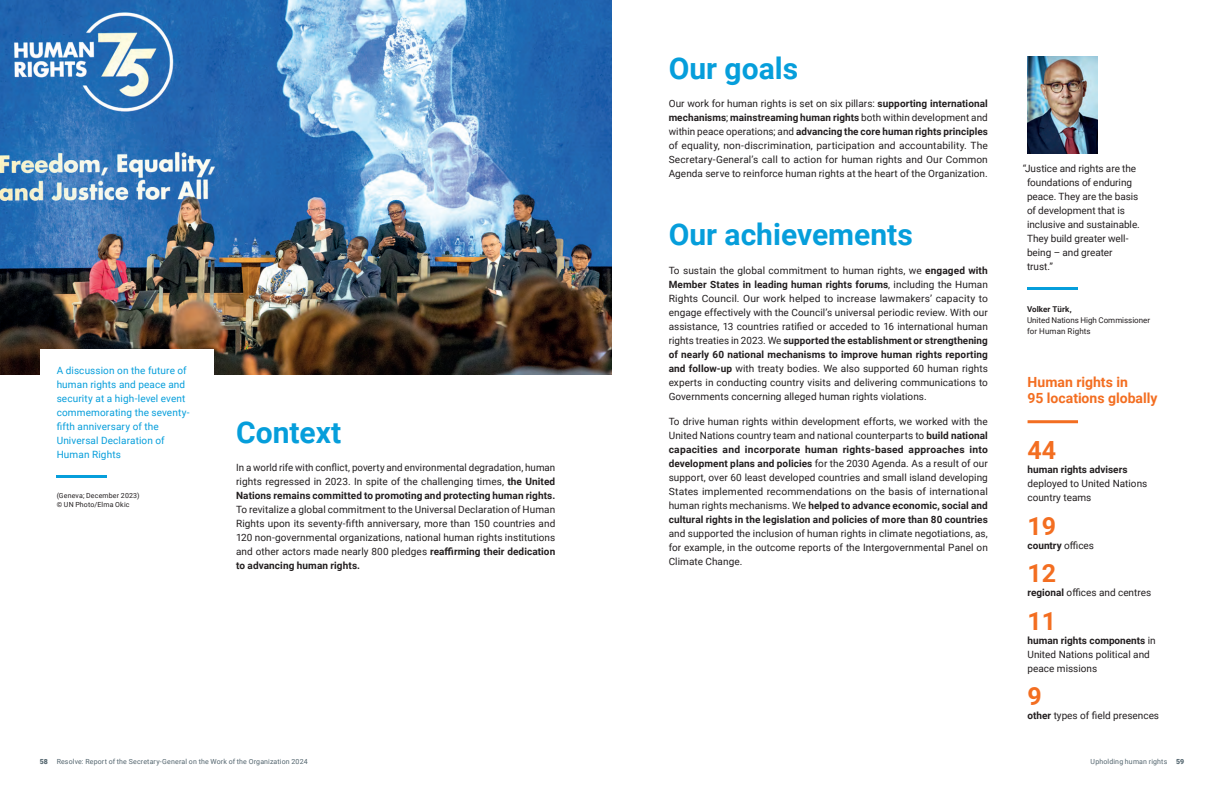
<style>
.page{position:relative;width:1224px;height:792px;background:#fff}
.page>*{position:absolute;margin:0;border:0;box-sizing:border-box;transform-origin:0 0}
.Paragraph_title{font:700 30px "Roboto";color:#069edb}
.Data{font:700 25px "Roboto";color:#f36e21}
.Highlight_Title{font:700 14px/16px "Roboto";color:#f36e21}
.Body_copy{font:10px/14px "Roboto";letter-spacing:.005em;color:#231f20;text-align:justify}
.Highlight_text{font:10px/14px "Roboto";color:#231f20}
.Caption_blue_text{font:10px/14px "Roboto";letter-spacing:.01em;color:#069edb}
.Highlight_text-2{font:700 10px "Roboto";color:#231f20}
.t1{font:8px/11px "Roboto";color:#231f20}
.t2{font:7px "Roboto";letter-spacing:.02em;color:#53656e}
.Caption_copyright_black{font:7px/9px "Roboto";letter-spacing:.025em;color:#231f20}
.t3{font:900 7px "Roboto";color:#53656e}
.s1{font-weight:700}
.s2{font-weight:400}
</style>
<div class="page">
<img style="left:0;top:0;width:612px;height:374px">
<div style="left:40px;top:350px;width:173px;height:174px;background:#fff"></div>
<hr style="left:57px;top:475px;width:50px;height:3px;background:#069edb">
<hr style="left:1028px;top:420px;width:50px;height:3px;background:#f36e21">
<img style="left:1028px;top:57px;width:69px;height:96px">
<hr style="left:1027px;top:287px;width:50px;height:3px;background:#069edb">
<p class="Caption_blue_text" style="left:57px;top:363px;width:134px">A discussion on the future of human rights and peace and security at a high-level event commemorating the seventy&shy;fifth anniversary of the<br>Universal Declaration of<br>Human Rights</p>
<p class="Caption_copyright_black" style="left:57px;top:491px;width:84px">(Geneva; December 2023) © UN Photo/Elma Okic</p>
<h2 class="Paragraph_title" style="left:236px;top:411px;width:107px">Context</h2>
<p class="Body_copy" style="left:236px;top:460px;width:321px">In a world rife with conflict, poverty and environmental degradation, human rights regressed in 2023. In spite of the challenging times, <span class="s1">the United Nations remains committed to promoting and protecting human rights.<br></span>To revitalize a global commitment to the Universal Declaration of Human Rights upon its seventy-fifth anniversary, more than 150 countries and 120 non-governmental organizations, national human rights institutions and other actors made nearly 800 pledges <span class="s1">reaffirming their dedication to advancing human rights.</span></p>
<h2 class="Paragraph_title" style="left:669px;top:48px;width:131px">Our goals</h2>
<p class="Body_copy" style="left:669px;top:96px;width:321px">Our work for human rights is set on six pillars: <span class="s1">supporting international mechanisms</span>; <span class="s1">mainstreaming human rights</span> both within development and within peace operations; and <span class="s1">advancing the core human rights principles </span>of equality, non-discrimination, participation and accountability. The Secretary-General’s call to action for human rights and Our Common Agenda serve to reinforce human rights at the heart of the Organization.</p>
<h2 class="Paragraph_title" style="left:669px;top:214px;width:246px">Our achievements</h2>
<p class="Body_copy" style="left:669px;top:263px;width:321px">To sustain the global commitment to human rights, we <span class="s1">engaged with Member States in leading human rights forums</span>, including the Human Rights Council. Our work helped to increase lawmakers’ capacity to engage effectively with the Council’s universal periodic review. With our assistance, 13 countries ratified or acceded to 16 international human rights treaties in 2023. We <span class="s1">supported the establishment or strengthening of nearly 60 national mechanisms to improve human rights reporting and follow-up</span> with treaty bodies. We also supported 60 human rights experts in conducting country visits and delivering communications to Governments concerning alleged human rights violations.</p>
<p class="Body_copy" style="left:669px;top:414px;width:321px">To drive human rights within development efforts, we worked with the United Nations country team and national counterparts to <span class="s1">build national capacities and incorporate human rights-based approaches into development plans and policies</span> for the 2030 Agenda. As a result of our support, over 60 least developed countries and small island developing States implemented recommendations on the basis of international human rights mechanisms. We <span class="s1">helped to advance economic, social and cultural rights in the legislation and policies of more than 80 countries </span>and supported the inclusion of human rights in climate negotiations, as, for example, in the outcome reports of the Intergovernmental Panel on Climate Change.</p>
<p class="Body_copy" style="left:1027px;top:161px;width:114px;text-align:left;text-indent:-4px">“Justice and rights are the foundations of enduring peace. They are the basis of development that is inclusive and sustainable.<br>They build greater well&shy;being – and greater trust.”</p>
<p class="t1" style="left:1027px;top:303px;width:125px"><span class="s1">Volker Türk,<br></span>United Nations High Commissioner for Human Rights</p>
<p class="Highlight_Title" style="left:1028px;top:374px;width:131px">Human rights in<br>95 locations globally</p>
<p class="Data" style="left:1028px;top:433px;width:30px">44</p>
<p class="Highlight_text" style="left:1028px;top:462px;width:121px"><span class="s1">human rights advisers </span>deployed to United Nations country teams</p>
<p class="Data" style="left:1028px;top:509px;width:30px">19</p>
<p class="Highlight_text-2" style="left:1028px;top:538px;width:68px">country <span class="s2">offices</span></p>
<p class="Data" style="left:1028px;top:556px;width:30px">12</p>
<p class="Highlight_text" style="left:1028px;top:585px;width:125px"><span class="s1">regional</span> offices and centres</p>
<p class="Data" style="left:1028px;top:604px;width:30px">11</p>
<p class="Highlight_text" style="left:1028px;top:633px;width:130px"><span class="s1">human rights components</span> in<br>United Nations political and peace missions</p>
<p class="Data" style="left:1028px;top:679px;width:16px">9</p>
<p class="Highlight_text" style="left:1028px;top:708px;width:133px"><span class="s1">other</span> types of field presences</p>
<p class="t3" style="left:40px;top:756px;width:10px">58</p>
<p class="t2" style="left:57px;top:756px;width:253px">Resolve: Report of the Secretary-General on the Work of the Organization 2024</p>
<p class="t2" style="left:1091px;top:756px;width:78px">Upholding human rights</p>
<p class="t3" style="left:1176px;top:756px;width:10px">59</p>
</div>
